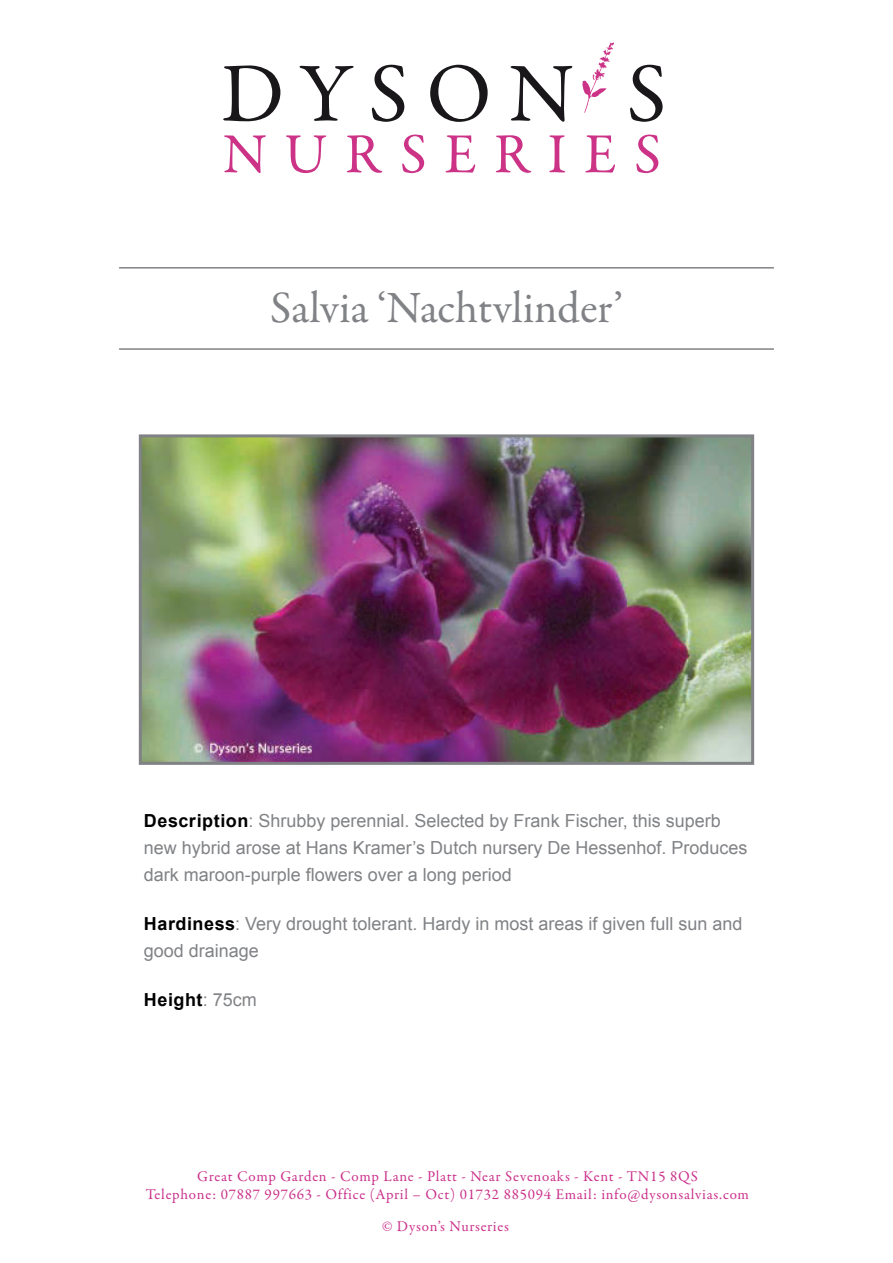
<style>
.page{position:relative;width:893px;height:1263px;background:#fff}
.page>*{position:absolute;margin:0;border:0;box-sizing:border-box;transform-origin:0 0}
.t1{font:56.85px "Garamond Premr Pro";letter-spacing:.31em;color:#cc3387}
.t2{font:45px "Garamond Premr Pro";color:#808285}
.t3{font:18px/27px "Arial";color:#808285}
.t4{font:700 18px "Arial";letter-spacing:.03em;color:#000}
.t5{font:15px/18px "Garamond Premr Pro";letter-spacing:.05em;color:#ca2f8a;text-align:center}
.s1{font-weight:700;color:#000}
.s2{font-weight:400;color:#808285}
</style>
<div class="page">
<svg style="left:223px;top:65px;width:57px;height:56px"></svg>
<svg style="left:300px;top:66px;width:54px;height:55px"></svg>
<svg style="left:372px;top:65px;width:32px;height:57px"></svg>
<svg style="left:430px;top:65px;width:58px;height:57px"></svg>
<svg style="left:511px;top:66px;width:61px;height:56px"></svg>
<svg style="left:630px;top:65px;width:33px;height:57px"></svg>
<svg style="left:582px;top:43px;width:32px;height:70px"></svg>
<hr style="left:119px;top:348px;width:655px;height:2px;background:#808285">
<hr style="left:119px;top:267px;width:655px;height:2px;background:#808285">
<img style="left:143px;top:438px;width:607px;height:323px">
<div style="left:139px;top:434px;width:615px;height:331px;border:3px solid #808285"></div>
<h1 class="t1" style="left:223px;top:120px;width:439px">NURSERIES</h1>
<h2 class="t2" style="left:270px;top:280px;width:354px">Salvia ‘Nachtvlinder’</h2>
<p class="t3" style="left:144px;top:808px;width:605px"><span class="s1">Description</span>: Shrubby perennial. Selected by Frank Fischer, this superb new hybrid arose at Hans Kramer’s Dutch nursery De Hessenhof. Produces dark maroon-purple flowers over a long period</p>
<p class="t3" style="left:144px;top:910px;width:600px"><span class="s1">Hardiness</span>: Very drought tolerant. Hardy in most areas if given full sun and good drainage</p>
<p class="t4" style="left:144px;top:987px;width:115px">Height<span class="s2">: 75cm</span></p>
<p class="t5" style="left:146px;top:1168px;width:605px">Great Comp Garden - Comp Lane - Platt - Near Sevenoaks - Kent - TN15 8QS<br>Telephone: 07887 997663 - Office (April – Oct) 01732 885094 Email: info@dysonsalvias.com</p>
<p class="t5" style="left:382px;top:1218px;width:128px">© Dyson’s Nurseries</p>
</div>
